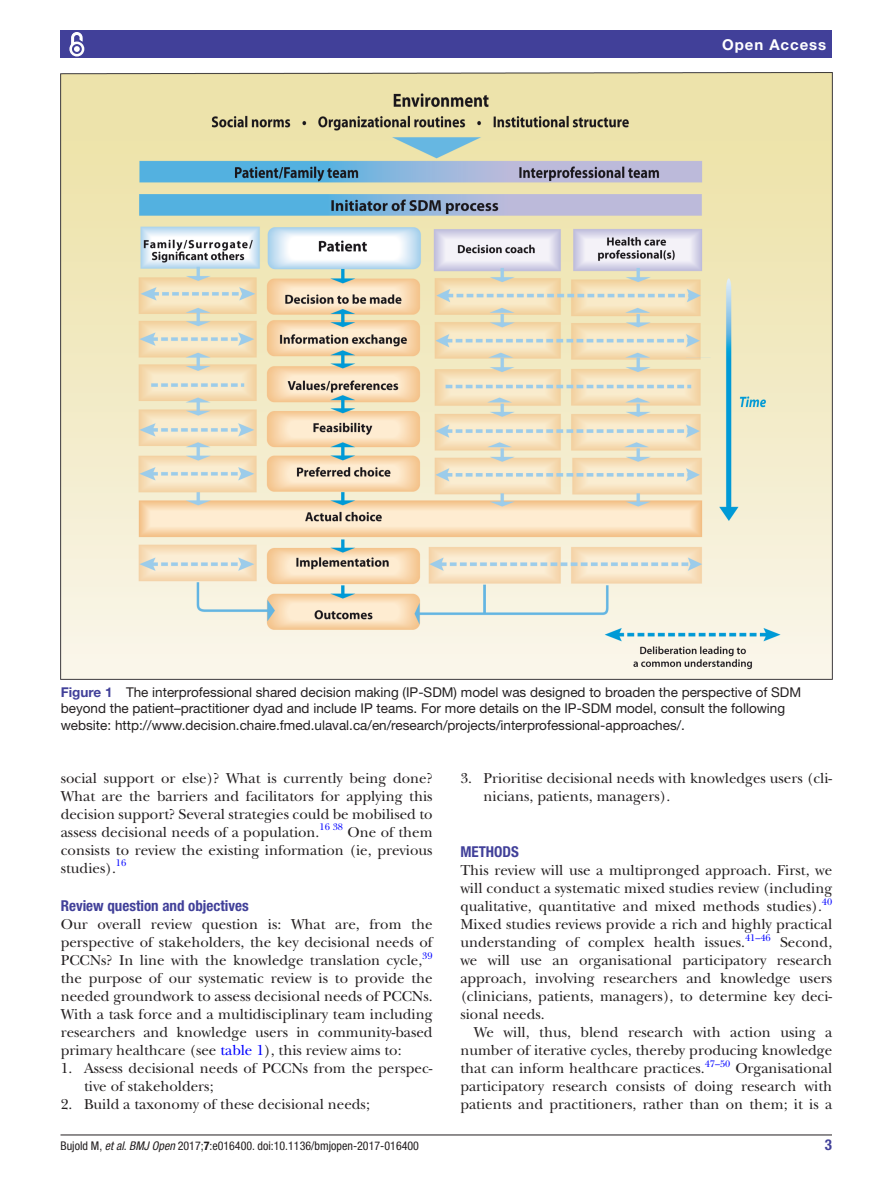
<style>
.page{position:relative;width:893px;height:1191px;background:#fff}
.page>*{position:absolute;margin:0;border:0;box-sizing:border-box;transform-origin:0 0}
.t1{font:15px/18px "New Baskerville";color:#231f20;text-align:justify}
.t2{font:700 condensed 15px "Helvetica Neue LT Std";color:#414099}
.t3{font:700 15px "Helvetica Neue LT Std";letter-spacing:.065em;color:#fff}
.t4{font:13.5px/16.2px "Helvetica Neue LT Std";color:#231f20}
.t5{font:condensed 12px "Helvetica Neue LT Std";color:#231f20}
.t6{font:9.9px "New Baskerville";color:#00f}
.s1{font-weight:700;color:#414099}
.s2{color:#00f}
.s3{font-style:italic}
.s4{font-weight:700}
</style>
<div class="page">
<hr style="left:61px;top:1134px;width:771px;height:1px;background:#231f20">
<div style="left:61px;top:31px;width:771px;height:27px;background:#414099"></div>
<svg style="left:69px;top:32px;width:16px;height:25px"></svg>
<img style="left:61px;top:73px;width:771px;height:606px">
<p class="t3" style="left:722px;top:35px;width:106px">Open Access</p>
<p class="t4" style="left:61px;top:684px;width:742px"><span class="s1">Figure 1</span> The interprofessional shared decision making (IP-SDM) model was designed to broaden the perspective of SDM beyond the patient–practitioner dyad and include IP teams. For more details on the IP-SDM model, consult the following website: http://www.decision.chaire.fmed.ulaval.ca/en/research/projects/interprofessional-approaches/.</p>
<p class="t1" style="left:61px;top:769px;width:373px">social support or else)? What is currently being done?<br>What are the barriers and facilitators for applying this decision support? Several strategies could be mobilised to assess decisional needs of a population.</p>
<p class="t6" style="left:320px;top:821px;width:25px">16 38</p>
<p class="t1" style="left:61px;top:823px;width:373px;text-indent:287px">One of them consists to review the existing information (ie, previous studies).<sup>16</sup></p>
<p class="t2" style="left:61px;top:897px;width:189px">Review question and objectives</p>
<p class="t1" style="left:61px;top:915px;width:373px">Our overall review question is: What are, from the perspective of stakeholders, the key decisional needs of PCCNs? In line with the knowledge translation cycle,</p>
<p class="t6" style="left:422px;top:949px;width:12px">39</p>
<p class="t1" style="left:61px;top:969px;width:373px">the purpose of our systematic review is to provide the needed groundwork to assess decisional needs of PCCNs.<br>With a task force and a multidisciplinary team including researchers and knowledge users in community-based primary healthcare (see <span class="s2">table 1</span>), this review aims to:</p>
<p class="t1" style="left:84px;top:1059px;width:350px;text-indent:-23px">1. Assess decisional needs of PCCNs from the perspec&shy;tive of stakeholders;</p>
<p class="t1" style="left:61px;top:1095px;width:311px">2. Build a taxonomy of these decisional needs;</p>
<p class="t1" style="left:484px;top:769px;width:350px;text-indent:-23px">3. Prioritise decisional needs with knowledges users (cli&shy;nicians, patients, managers).</p>
<p class="t2" style="left:460px;top:843px;width:60px">Methods</p>
<p class="t1" style="left:460px;top:861px;width:373px">This review will use a multipronged approach. First, we will conduct a systematic mixed studies review (including qualitative, quantitative and mixed methods studies).<sup>40<br></sup>Mixed studies reviews provide a rich and highly practical understanding of complex health issues.</p>
<p class="t6" style="left:745px;top:931px;width:27px">41–46</p>
<p class="t1" style="left:460px;top:933px;width:373px;text-indent:320px">Second, we will use an organisational participatory research approach, involving researchers and knowledge users (clinicians, patients, managers), to determine key deci&shy;sional needs.</p>
<p class="t1" style="left:460px;top:1023px;width:373px;text-indent:14px">We will, thus, blend research with action using a number of iterative cycles, thereby producing knowledge that can inform healthcare practices.<sup>47–50</sup> Organisational participatory research consists of doing research with patients and practitioners, rather than on them; it is a</p>
<p class="t5" style="left:61px;top:1138px;width:360px">Bujold M, <span class="s3">et al</span>. <span class="s3">BMJ Open</span> 2017;<span class="s4">7</span>:e016400. doi:10.1136/bmjopen-2017-016400</p>
<p class="t2" style="left:825px;top:1135px;width:9px">3</p>
</div>
